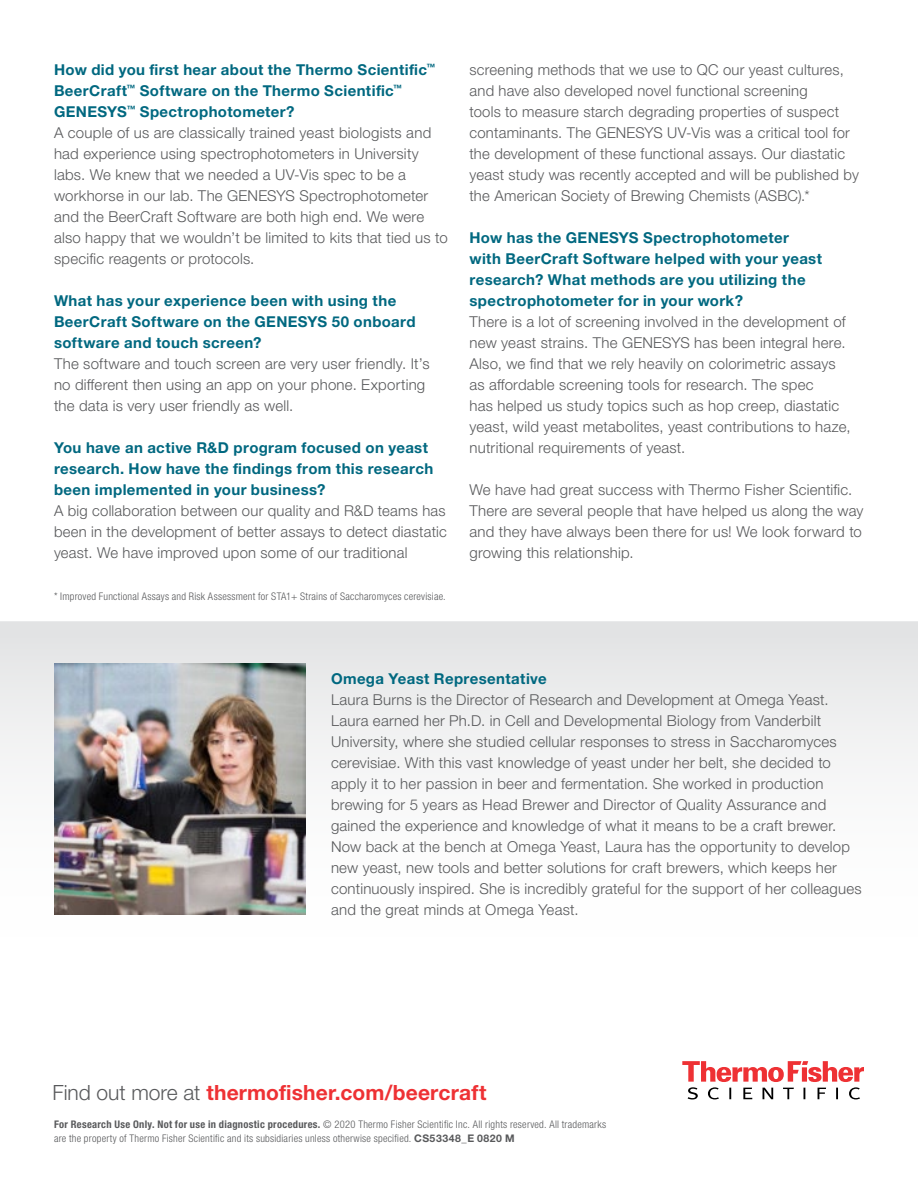
<style>
.page{position:relative;width:918px;height:1188px;background:#fff}
.page>*{position:absolute;margin:0;border:0;box-sizing:border-box;transform-origin:0 0}
.t1{font:700 21px "Helvetica Neue LTW1 G";letter-spacing:.01em;color:#ee3134}
.t2{font:300 15px/21px "Helvetica Neue LTW1 G";letter-spacing:.015em;color:#58595b}
.t3{font:700 15px/21px "Helvetica Neue LTW1 G";letter-spacing:.025em;color:#006880}
.t4{font:300 condensed 10.5px/13.5px "Helvetica Neue LTW1 G";letter-spacing:.025em;color:#58595b}
.s1{font-weight:700;color:#006880}
.s2{font-weight:300;color:#58595b}
.s3{font-weight:700}
.s4{font-weight:700;font-stretch:normal}
</style>
<div class="page">
<div style="left:0;top:622px;width:918px;height:335px;background:linear-gradient(to bottom,#e5e6e7,#fff)"></div>
<svg style="left:682px;top:1061px;width:182px;height:39px"></svg>
<img style="left:54px;top:663px;width:252px;height:252px">
<p class="t2" style="left:54px;top:59px;width:395px"><span class="s1">How did you first hear about the Thermo Scientific</span><sup>™ </sup><span class="s1">BeerCraft</span><sup>™</sup> <span class="s1">Software on the Thermo Scientific</span><sup>™ </sup><span class="s1">GENESYS</span><sup>™</sup> <span class="s1">Spectrophotometer?<br></span>A couple of us are classically trained yeast biologists and had experience using spectrophotometers in University labs. We knew that we needed a UV-Vis spec to be a workhorse in our lab. The GENESYS Spectrophotometer and the BeerCraft Software are both high end. We were also happy that we wouldn’t be limited to kits that tied us to specific reagents or protocols.</p>
<p class="t3" style="left:54px;top:290px;width:363px">What has your experience been with using the<br>BeerCraft Software on the GENESYS 50 onboard software and touch screen?</p>
<p class="t2" style="left:54px;top:353px;width:377px">The software and touch screen are very user friendly. It’s no different then using an app on your phone. Exporting the data is very user friendly as well.</p>
<p class="t3" style="left:54px;top:437px;width:381px">You have an active R&amp;D program focused on yeast research. How have the findings from this research been implemented in your business?</p>
<p class="t2" style="left:54px;top:500px;width:394px;text-align:justify">A big collaboration between our quality and R&amp;D teams has been in the development of better assays to detect diastatic yeast. We have improved upon some of our traditional</p>
<p class="t4" style="left:54px;top:590px;width:393px">* Improved Functional Assays and Risk Assessment for STA1+ Strains of Saccharomyces cerevisiae.</p>
<p class="t2" style="left:470px;top:59px;width:391px">screening methods that we use to QC our yeast cultures, and have also developed novel functional screening<br>tools to measure starch degrading properties of suspect contaminants. The GENESYS UV-Vis was a critical tool for the development of these functional assays. Our diastatic yeast study was recently accepted and will be published by the American Society of Brewing Chemists (ASBC).*</p>
<p class="t3" style="left:469px;top:227px;width:354px">How has the GENESYS Spectrophotometer with BeerCraft Software helped with your yeast research? What methods are you utilizing the spectrophotometer for in your work?</p>
<p class="t2" style="left:469px;top:311px;width:383px">There is a lot of screening involved in the development of new yeast strains. The GENESYS has been integral here.<br>Also, we find that we rely heavily on colorimetric assays as affordable screening tools for research. The spec<br>has helped us study topics such as hop creep, diastatic yeast, wild yeast metabolites, yeast contributions to haze, nutritional requirements of yeast.</p>
<p class="t2" style="left:469px;top:479px;width:395px">We have had great success with Thermo Fisher Scientific.<br>There are several people that have helped us along the way and they have always been there for us! We look forward to growing this relationship.</p>
<p class="t3" style="left:331px;top:668px;width:217px">Omega Yeast Representative</p>
<p class="t2" style="left:331px;top:689px;width:532px">Laura Burns is the Director of Research and Development at Omega Yeast.<br>Laura earned her Ph.D. in Cell and Developmental Biology from Vanderbilt University, where she studied cellular responses to stress in Saccharomyces cerevisiae. With this vast knowledge of yeast under her belt, she decided to apply it to her passion in beer and fermentation. She worked in production brewing for 5 years as Head Brewer and Director of Quality Assurance and gained the experience and knowledge of what it means to be a craft brewer.<br>Now back at the bench at Omega Yeast, Laura has the opportunity to develop new yeast, new tools and better solutions for craft brewers, which keeps her continuously inspired. She is incredibly grateful for the support of her colleagues and the great minds at Omega Yeast.</p>
<h1 class="t1" style="left:52px;top:1079px;width:435px"><span class="s2">Find out more at</span> thermofisher.com/beercraft</h1>
<p class="t4" style="left:54px;top:1118px;width:554px"><span class="s3">For Research Use Only. Not for use in diagnostic procedures.</span> © 2020 Thermo Fisher Scientific Inc. All rights reserved. All trademarks are the property of Thermo Fisher Scientific and its subsidiaries unless otherwise specified. <span class="s4">CS53348_E 0820 M</span></p>
</div>
